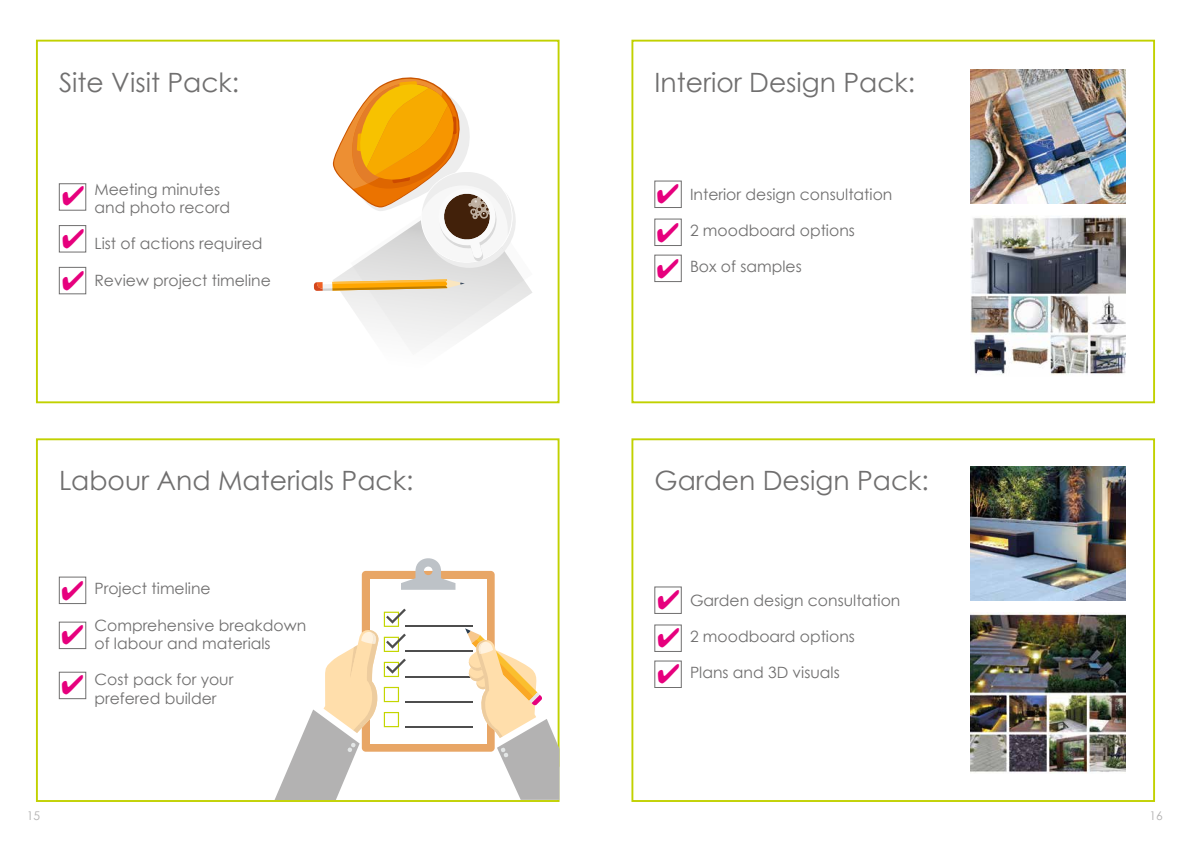
<style>
.page{position:relative;width:1191px;height:842px;background:#fff}
.page>*{position:absolute;margin:0;border:0;box-sizing:border-box;transform-origin:0 0}
.t1{font:27px/42.4px "Zapf Dingbats ITC";color:#e6007d;text-align:justify}
.t2{font:26.6px "Century Gothic";color:#706f6f}
.t3{font:15.6px/18.2px "Century Gothic";color:#706f6f}
.t4{font:12px "Century Gothic";color:#b3b2b2}
</style>
<div class="page">
<div style="left:36px;top:40px;width:523px;height:363px;border:2px solid #c1d100"></div>
<svg style="left:314px;top:77px;width:218px;height:268px"></svg>
<div style="left:59px;top:183px;width:27px;height:27px;border:1px solid #706f6f"></div>
<div style="left:59px;top:225px;width:27px;height:27px;border:1px solid #706f6f"></div>
<div style="left:59px;top:267px;width:27px;height:27px;border:1px solid #706f6f"></div>
<div style="left:36px;top:438px;width:523px;height:364px;border:2px solid #c1d100"></div>
<div style="left:59px;top:577px;width:27px;height:27px;border:1px solid #706f6f"></div>
<div style="left:59px;top:622px;width:27px;height:27px;border:1px solid #706f6f"></div>
<div style="left:59px;top:672px;width:27px;height:27px;border:1px solid #706f6f"></div>
<div style="left:362px;top:571px;width:133px;height:181px;background:#e8a666;border-radius:4px"></div>
<div style="left:370px;top:579px;width:117px;height:164px;background:#fff"></div>
<svg style="left:401px;top:558px;width:54px;height:32px"></svg>
<hr style="left:405px;top:626px;width:68px;height:1px;background:#4d4d4d">
<hr style="left:405px;top:651px;width:68px;height:1px;background:#4d4d4d">
<hr style="left:405px;top:676px;width:68px;height:1px;background:#4d4d4d">
<hr style="left:405px;top:701px;width:68px;height:1px;background:#4d4d4d">
<hr style="left:405px;top:726px;width:68px;height:1px;background:#4d4d4d">
<svg style="left:463px;top:628px;width:96px;height:172px"></svg>
<svg style="left:269px;top:609px;width:137px;height:191px"></svg>
<div style="left:631px;top:40px;width:524px;height:363px;border:2px solid #c1d100"></div>
<div style="left:654px;top:181px;width:27px;height:27px;border:1px solid #706f6f"></div>
<div style="left:654px;top:219px;width:27px;height:27px;border:1px solid #706f6f"></div>
<div style="left:654px;top:255px;width:27px;height:27px;border:1px solid #706f6f"></div>
<div style="left:631px;top:438px;width:524px;height:364px;border:2px solid #c1d100"></div>
<div style="left:654px;top:587px;width:27px;height:27px;border:1px solid #706f6f"></div>
<div style="left:654px;top:625px;width:27px;height:27px;border:1px solid #706f6f"></div>
<div style="left:654px;top:661px;width:27px;height:27px;border:1px solid #706f6f"></div>
<img style="left:971px;top:69px;width:154px;height:134px">
<img style="left:971px;top:466px;width:154px;height:134px">
<img style="left:971px;top:215px;width:154px;height:160px">
<img style="left:971px;top:612px;width:154px;height:161px">
<svg style="left:62px;top:602px;width:21px;height:22px"></svg>
<svg style="left:657px;top:206px;width:21px;height:15px"></svg>
<h2 class="t2" style="left:59px;top:66px;width:182px">Site Visit Pack:</h2>
<h1 class="t1" style="left:62px;top:175px;width:24px">✔ ✔ ✔</h1>
<p class="t3" style="left:94px;top:180px;width:137px">Meeting minutes and photo record</p>
<p class="t3" style="left:94px;top:234px;width:170px">List of actions required</p>
<p class="t3" style="left:94px;top:271px;width:178px">Review project timeline</p>
<h2 class="t2" style="left:59px;top:464px;width:356px">Labour And Materials Pack:</h2>
<p class="t3" style="left:94px;top:579px;width:118px">Project timeline</p>
<p class="t3" style="left:94px;top:616px;width:213px">Comprehensive breakdown of labour and materials</p>
<p class="t3" style="left:94px;top:670px;width:140px">Cost pack for your prefered builder</p>
<h2 class="t2" style="left:654px;top:66px;width:262px">Interior Design Pack:</h2>
<p class="t3" style="left:690px;top:185px;width:204px">Interior design consultation</p>
<p class="t3" style="left:690px;top:221px;width:166px">2 moodboard options</p>
<p class="t3" style="left:690px;top:257px;width:113px">Box of samples</p>
<h2 class="t2" style="left:654px;top:464px;width:276px">Garden Design Pack:</h2>
<h1 class="t1" style="left:657px;top:582px;width:24px;line-height:37.1px">✔ ✔ ✔</h1>
<p class="t3" style="left:690px;top:591px;width:212px">Garden design consultation</p>
<p class="t3" style="left:690px;top:627px;width:166px">2 moodboard options</p>
<p class="t3" style="left:690px;top:663px;width:151px">Plans and 3D visuals</p>
<p class="t4" style="left:27px;top:808px;width:15px">15</p>
<p class="t4" style="left:1149px;top:808px;width:15px">16</p>
</div>
